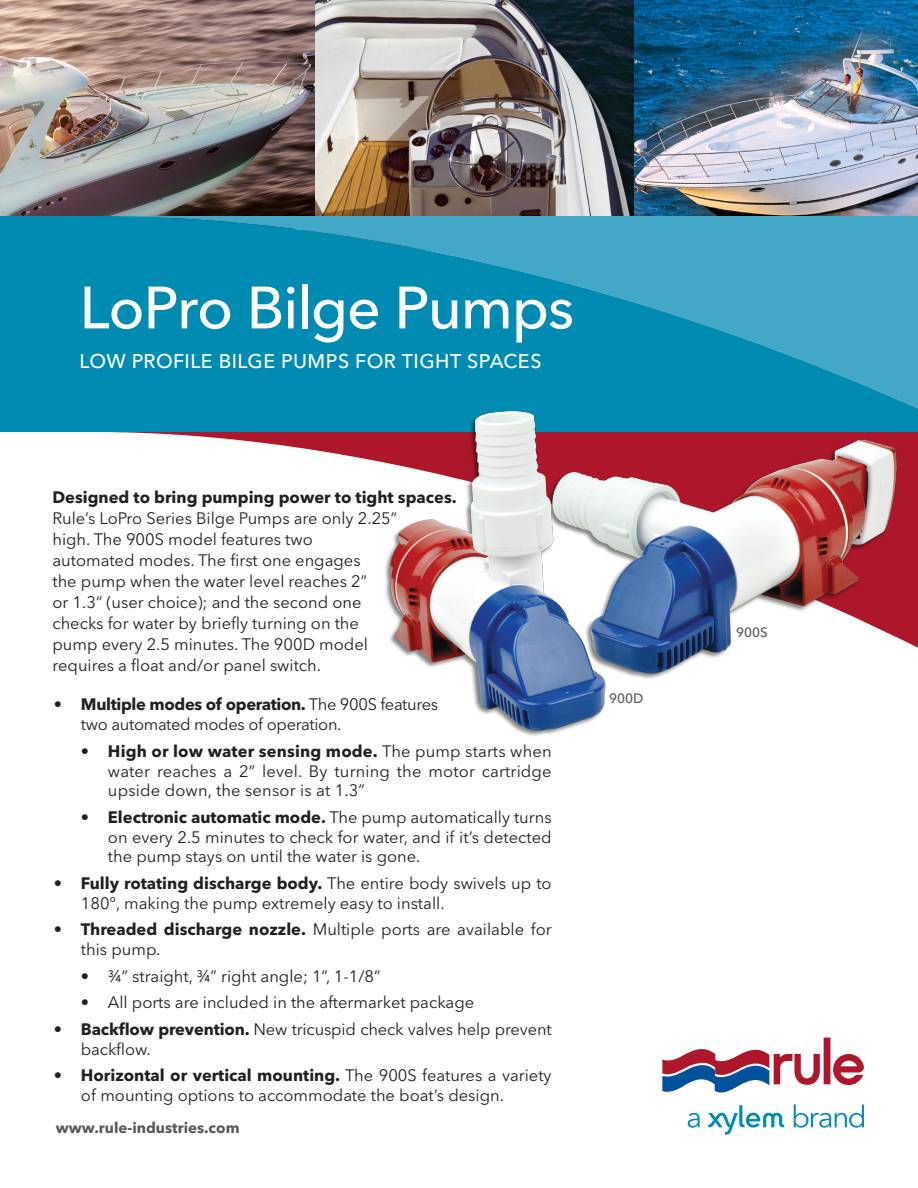
<style>
.page{position:relative;width:918px;height:1188px;background:#fff}
.page>*{position:absolute;margin:0;border:0;box-sizing:border-box;transform-origin:0 0}
.t1{font:500 59.1px "Avenir Next LT Pro";letter-spacing:-.025em;color:#fff}
.Subtitle{font:500 19.65px "Avenir Next LT Pro";letter-spacing:.025em;color:#fff}
.Body{font:16.5px/19.8px "Avenir Next LT Pro";color:#231f20}
.Body-2{font:16.5px/19.8px "Avenir Next LT Pro";letter-spacing:-.02em;color:#231f20}
.Subhead{font:700 16.5px "Avenir Next LT Pro";color:#231f20}
.Body-3{font:700 15px "Avenir Next LT Pro";color:#57585a}
.Body-4{font:500 13.5px "Avenir Next LT Pro";color:#57585a}
.s1{font-weight:700}
</style>
<div class="page">
<img style="left:314px;top:0;width:320px;height:216px">
<img style="left:0;top:0;width:314px;height:216px">
<img style="left:634px;top:0;width:284px;height:216px">
<svg style="left:107px;top:432px;width:811px;height:216px"></svg>
<svg style="left:0;top:216px;width:918px;height:216px;background:#1493b9"></svg>
<svg style="left:662px;top:1038px;width:202px;height:55px"></svg>
<svg style="left:688px;top:1113px;width:12px;height:15px"></svg>
<svg style="left:794px;top:1105px;width:70px;height:23px"></svg>
<svg style="left:708px;top:1105px;width:76px;height:30px"></svg>
<img style="left:372px;top:393px;width:534px;height:343px">
<p class="t1" style="left:80px;top:272px;width:496px">LoPro Bilge Pumps</p>
<p class="Subtitle" style="left:80px;top:349px;width:464px">LOW PROFILE BILGE PUMPS FOR TIGHT SPACES</p>
<p class="Subhead" style="left:52px;top:487px;width:406px">Designed to bring pumping power to tight spaces.</p>
<p class="Body" style="left:52px;top:508px;width:346px">Rule’s LoPro Series Bilge Pumps are only 2.25”</p>
<p class="Body" style="left:52px;top:529px;width:262px">high. The 900S model features two</p>
<p class="Body" style="left:52px;top:550px;width:310px">automated modes. The first one engages</p>
<p class="Body" style="left:52px;top:571px;width:316px">the pump when the water level reaches 2”</p>
<p class="Body" style="left:52px;top:592px;width:311px">or 1.3” (user choice); and the second one</p>
<p class="Body" style="left:52px;top:613px;width:308px">checks for water by briefly turning on the</p>
<p class="Body" style="left:52px;top:634px;width:317px">pump every 2.5 minutes. The 900D model</p>
<p class="Body" style="left:52px;top:655px;width:270px">requires a float and/or panel switch.</p>
<p class="Body-2" style="left:81px;top:695px;width:359px;text-indent:-27px"><span class="s1">• Multiple modes of operation.</span> The 900S features two automated modes of operation.</p>
<p class="Body" style="left:108px;top:741px;width:445px;text-align:justify;text-indent:-27px"><span class="s1">• High or low water sensing mode.</span> The pump starts when water reaches a 2” level. By turning the motor cartridge upside down, the sensor is at 1.3”</p>
<p class="Body" style="left:108px;top:807px;width:445px;text-align:justify;text-indent:-27px"><span class="s1">• Electronic automatic mode.</span> The pump automatically turns on every 2.5 minutes to check for water, and if it’s detected the pump stays on until the water is gone.</p>
<p class="Body" style="left:81px;top:873px;width:472px;text-indent:-27px"><span class="s1">• Fully rotating discharge body.</span> The entire body swivels up to<br>180°, making the pump extremely easy to install.</p>
<p class="Body" style="left:81px;top:920px;width:472px;text-indent:-27px"><span class="s1">• Threaded discharge nozzle.</span> Multiple ports are available for this pump.</p>
<p class="Body" style="left:81px;top:966px;width:301px">• ¾” straight, ¾” right angle; 1”, 1-1/8”</p>
<p class="Body" style="left:81px;top:993px;width:395px">• All ports are included in the aftermarket package</p>
<p class="Body" style="left:81px;top:1019px;width:472px;text-indent:-27px"><span class="s1">• Backflow prevention.</span> New tricuspid check valves help prevent backflow.</p>
<p class="Body" style="left:81px;top:1066px;width:472px;text-indent:-27px"><span class="s1">• Horizontal or vertical mounting.</span> The 900S features a variety of mounting options to accommodate the boat’s design.</p>
<p class="Body-3" style="left:56px;top:1119px;width:185px">www.rule-industries.com</p>
<p class="Body-4" style="left:609px;top:690px;width:36px">900D</p>
<p class="Body-4" style="left:736px;top:624px;width:33px">900S</p>
</div>
